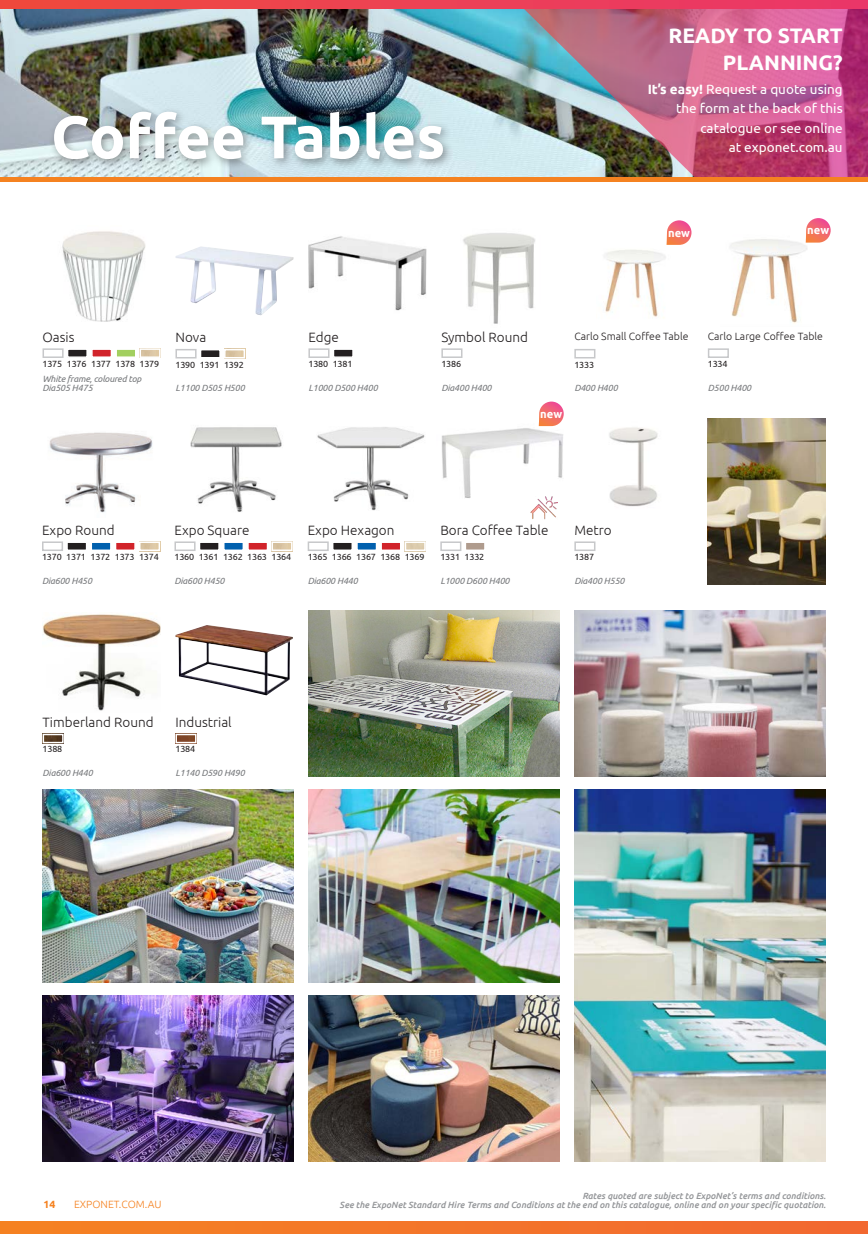
<style>
.page{position:relative;width:868px;height:1234px;background:#fff}
.page>*{position:absolute;margin:0;border:0;box-sizing:border-box;transform-origin:0 0}
.t1{font:700 60px "Ubuntu";color:#fff}
.t2{font:700 21px "Ubuntu";color:#fff}
.t3{font:300 13.5px "Ubuntu";color:#231f20}
.t4{font:13.5px/19.5px "Ubuntu";color:#fff;text-align:right}
.t5{font:700 11.25px "Ubuntu";color:#fff}
.t6{font:300 10.5px "Ubuntu";color:#231f20}
.t7{font:300 10.5px "Ubuntu";color:#f58220}
.t8{font:700 10.5px "Ubuntu";color:#f58220}
.t9{font:italic 9px "Ubuntu";letter-spacing:-.02em;color:#76787b}
.t10{font:italic 500 9px "Ubuntu";color:#939598}
.t11{font:9px "Ubuntu";letter-spacing:-.02em;color:#231f20}
.s1{font-weight:700}
</style>
<div class="page">
<img style="left:0;top:9px;width:506px;height:169px">
<div style="left:49px;top:107px;width:405px;height:63px;background:#231f20;opacity:.42"></div>
<div style="left:0;top:1220px;width:867px;height:13px;background:#f3752a"></div>
<img style="left:506px;top:9px;width:361px;height:169px">
<img style="left:574px;top:789px;width:251px;height:372px">
<img style="left:308px;top:789px;width:251px;height:193px">
<img style="left:43px;top:789px;width:250px;height:193px">
<img style="left:43px;top:995px;width:250px;height:166px">
<img style="left:308px;top:995px;width:251px;height:166px">
<img style="left:62px;top:231px;width:84px;height:91px">
<div style="left:42px;top:348px;width:22px;height:10px;background:#fff;border:2px solid #c7c8ca"></div>
<div style="left:91px;top:348px;width:21px;height:10px;background:#d1232a;border:2px solid #fff"></div>
<div style="left:68px;top:349px;width:19px;height:8px;background:#231f20"></div>
<div style="left:67px;top:348px;width:21px;height:10px;border:2px solid #fff"></div>
<div style="left:115px;top:348px;width:21px;height:10px;background:#a2cf5f;border:2px solid #fff"></div>
<div style="left:139px;top:348px;width:21px;height:10px;border:2px solid #fff"></div>
<img style="left:175px;top:246px;width:118px;height:69px">
<div style="left:175px;top:349px;width:21px;height:9px;background:#fff;border:2px solid #c7c8ca"></div>
<div style="left:200px;top:349px;width:20px;height:8px;background:#231f20"></div>
<div style="left:200px;top:349px;width:21px;height:9px;border:2px solid #fff"></div>
<div style="left:224px;top:349px;width:21px;height:9px;border:2px solid #fff"></div>
<img style="left:308px;top:236px;width:118px;height:75px">
<div style="left:308px;top:348px;width:21px;height:10px;background:#fff;border:2px solid #c7c8ca"></div>
<div style="left:333px;top:349px;width:20px;height:8px;background:#231f20"></div>
<div style="left:332px;top:348px;width:22px;height:10px;border:2px solid #fff"></div>
<img style="left:463px;top:233px;width:72px;height:91px">
<div style="left:441px;top:348px;width:21px;height:10px;background:#fff;border:2px solid #c7c8ca"></div>
<img style="left:730px;top:239px;width:83px;height:85px">
<div style="left:707px;top:348px;width:21px;height:10px;background:#fff;border:2px solid #c7c8ca"></div>
<img style="left:604px;top:249px;width:62px;height:69px">
<div style="left:574px;top:349px;width:21px;height:9px;background:#fff;border:2px solid #c7c8ca"></div>
<svg style="left:805px;top:218px;width:25px;height:24px"></svg>
<svg style="left:666px;top:220px;width:25px;height:25px"></svg>
<div style="left:42px;top:541px;width:21px;height:10px;background:#fff;border:2px solid #c7c8ca"></div>
<div style="left:67px;top:542px;width:20px;height:8px;background:#231f20"></div>
<div style="left:66px;top:541px;width:21px;height:10px;border:2px solid #fff"></div>
<div style="left:90px;top:541px;width:22px;height:10px;background:#0160ae;border:2px solid #fff"></div>
<div style="left:115px;top:541px;width:21px;height:10px;background:#d1232a;border:2px solid #fff"></div>
<div style="left:139px;top:541px;width:21px;height:10px;border:2px solid #fff"></div>
<div style="left:174px;top:541px;width:21px;height:10px;background:#fff;border:2px solid #c7c8ca"></div>
<div style="left:199px;top:542px;width:20px;height:8px;background:#231f20"></div>
<div style="left:199px;top:541px;width:21px;height:10px;border:2px solid #fff"></div>
<div style="left:247px;top:541px;width:21px;height:10px;background:#d1232a;border:2px solid #fff"></div>
<div style="left:223px;top:541px;width:21px;height:10px;background:#0160ae;border:2px solid #fff"></div>
<div style="left:271px;top:541px;width:21px;height:10px;border:2px solid #fff"></div>
<div style="left:307px;top:541px;width:22px;height:10px;background:#fff;border:2px solid #c7c8ca"></div>
<div style="left:332px;top:542px;width:20px;height:8px;background:#231f20"></div>
<div style="left:332px;top:541px;width:21px;height:10px;border:2px solid #fff"></div>
<div style="left:380px;top:541px;width:21px;height:10px;background:#d1232a;border:2px solid #fff"></div>
<div style="left:356px;top:541px;width:21px;height:10px;background:#0160ae;border:2px solid #fff"></div>
<div style="left:404px;top:541px;width:21px;height:10px;border:2px solid #fff"></div>
<div style="left:440px;top:541px;width:21px;height:10px;background:#fff;border:2px solid #c7c8ca"></div>
<div style="left:464px;top:541px;width:21px;height:10px;background:#af9b8d;border:2px solid #fff"></div>
<div style="left:574px;top:541px;width:21px;height:10px;background:#fff;border:2px solid #c7c8ca"></div>
<img style="left:707px;top:418px;width:118px;height:166px">
<img style="left:49px;top:432px;width:104px;height:81px">
<img style="left:190px;top:427px;width:92px;height:85px">
<img style="left:317px;top:427px;width:108px;height:84px">
<img style="left:442px;top:426px;width:121px;height:72px">
<svg style="left:538px;top:401px;width:25px;height:25px"></svg>
<img style="left:609px;top:427px;width:49px;height:80px">
<img style="left:530px;top:496px;width:27px;height:23px">
<img style="left:43px;top:614px;width:118px;height:97px">
<img style="left:46px;top:736px;width:15px;height:4px">
<div style="left:43px;top:733px;width:21px;height:10px;border:2px solid #fff"></div>
<img style="left:175px;top:625px;width:118px;height:70px">
<img style="left:178px;top:736px;width:15px;height:4px">
<div style="left:175px;top:733px;width:21px;height:10px;border:2px solid #fff"></div>
<img style="left:574px;top:610px;width:251px;height:166px">
<img style="left:308px;top:610px;width:251px;height:165px">
<hr style="left:0;top:178px;width:867px;height:4px;background:#f58220">
<svg style="left:0;top:0;width:867px;height:9px;background:#ec4053"></svg>
<p class="t1" style="left:51px;top:100px;width:396px">Coffee Tables</p>
<p class="t2" style="left:668px;top:22px;width:176px">READY TO START</p>
<p class="t2" style="left:722px;top:49px;width:121px">PLANNING?</p>
<p class="t4" style="left:647px;top:79px;width:196px"><span class="s1">It’s easy!</span> Request a quote using the form at the back of this catalogue or see online<br>at exponet.com.au</p>
<p class="t5" style="left:668px;top:226px;width:23px">new</p>
<p class="t5" style="left:807px;top:223px;width:23px">new</p>
<p class="t3" style="left:42px;top:329px;width:34px">Oasis</p>
<p class="t9" style="left:42px;top:373px;width:100px">White frame, coloured top</p>
<p class="t9" style="left:42px;top:382px;width:52px">Dia505 H475</p>
<p class="t11" style="left:42px;top:358px;width:21px">1375</p>
<p class="t11" style="left:67px;top:358px;width:21px">1376</p>
<p class="t11" style="left:91px;top:358px;width:21px">1377</p>
<p class="t11" style="left:115px;top:358px;width:21px">1378</p>
<p class="t11" style="left:139px;top:358px;width:21px">1379</p>
<p class="t3" style="left:175px;top:329px;width:32px">Nova</p>
<p class="t11" style="left:175px;top:359px;width:21px">1390</p>
<p class="t11" style="left:200px;top:359px;width:21px">1391</p>
<p class="t11" style="left:224px;top:359px;width:21px">1392</p>
<p class="t9" style="left:175px;top:383px;width:71px">L1100 D505 H500</p>
<p class="t3" style="left:308px;top:329px;width:32px">Edge</p>
<p class="t11" style="left:308px;top:358px;width:21px">1380</p>
<p class="t11" style="left:332px;top:358px;width:21px">1381</p>
<p class="t9" style="left:308px;top:382px;width:71px">L1000 D500 H400</p>
<p class="t3" style="left:441px;top:329px;width:88px">Symbol Round</p>
<p class="t9" style="left:441px;top:382px;width:52px">Dia400 H400</p>
<p class="t11" style="left:441px;top:358px;width:21px">1386</p>
<p class="t6" style="left:574px;top:330px;width:116px">Carlo Small Coffee Table</p>
<p class="t6" style="left:707px;top:329px;width:117px">Carlo Large Coffee Table</p>
<p class="t11" style="left:574px;top:359px;width:21px">1333</p>
<p class="t11" style="left:707px;top:358px;width:21px">1334</p>
<p class="t9" style="left:574px;top:383px;width:45px">D400 H400</p>
<p class="t9" style="left:707px;top:382px;width:45px">D500 H400</p>
<p class="t5" style="left:540px;top:407px;width:23px">new</p>
<p class="t3" style="left:42px;top:522px;width:74px">Expo Round</p>
<p class="t9" style="left:42px;top:575px;width:52px">Dia600 H450</p>
<p class="t11" style="left:42px;top:551px;width:21px">1370</p>
<p class="t11" style="left:66px;top:551px;width:21px">1371</p>
<p class="t11" style="left:90px;top:551px;width:21px">1372</p>
<p class="t11" style="left:115px;top:551px;width:21px">1373</p>
<p class="t11" style="left:139px;top:551px;width:21px">1374</p>
<p class="t3" style="left:174px;top:522px;width:77px">Expo Square</p>
<p class="t9" style="left:174px;top:575px;width:52px">Dia600 H450</p>
<p class="t11" style="left:174px;top:551px;width:21px">1360</p>
<p class="t11" style="left:199px;top:551px;width:21px">1361</p>
<p class="t11" style="left:223px;top:551px;width:21px">1362</p>
<p class="t11" style="left:247px;top:551px;width:21px">1363</p>
<p class="t11" style="left:271px;top:551px;width:21px">1364</p>
<p class="t3" style="left:307px;top:522px;width:88px">Expo Hexagon</p>
<p class="t9" style="left:307px;top:575px;width:52px">Dia600 H440</p>
<p class="t11" style="left:307px;top:551px;width:21px">1365</p>
<p class="t11" style="left:332px;top:551px;width:21px">1366</p>
<p class="t11" style="left:356px;top:551px;width:21px">1367</p>
<p class="t11" style="left:380px;top:551px;width:21px">1368</p>
<p class="t11" style="left:404px;top:551px;width:21px">1369</p>
<p class="t3" style="left:440px;top:522px;width:109px">Bora Coffee Table</p>
<p class="t11" style="left:440px;top:551px;width:21px">1331</p>
<p class="t11" style="left:464px;top:551px;width:21px">1332</p>
<p class="t9" style="left:440px;top:575px;width:71px">L1000 D600 H400</p>
<p class="t3" style="left:574px;top:522px;width:39px">Metro</p>
<p class="t11" style="left:574px;top:551px;width:21px">1387</p>
<p class="t9" style="left:574px;top:575px;width:52px">Dia400 H550</p>
<p class="t3" style="left:43px;top:714px;width:112px">Timberland Round</p>
<p class="t3" style="left:175px;top:714px;width:58px">Industrial</p>
<p class="t11" style="left:43px;top:743px;width:21px">1388</p>
<p class="t11" style="left:175px;top:743px;width:21px">1384</p>
<p class="t9" style="left:43px;top:767px;width:52px">Dia600 H440</p>
<p class="t9" style="left:175px;top:767px;width:71px">L1140 D590 H490</p>
<p class="t8" style="left:44px;top:1197px;width:13px">14</p>
<p class="t7" style="left:74px;top:1197px;width:89px">EXPONET.COM.AU</p>
<p class="t10" style="left:582px;top:1190px;width:245px">Rates quoted are subject to ExpoNet’s terms and conditions.</p>
<p class="t10" style="left:339px;top:1199px;width:488px">See the ExpoNet Standard Hire Terms and Conditions at the end on this catalogue, online and on your specific quotation.</p>
</div>
